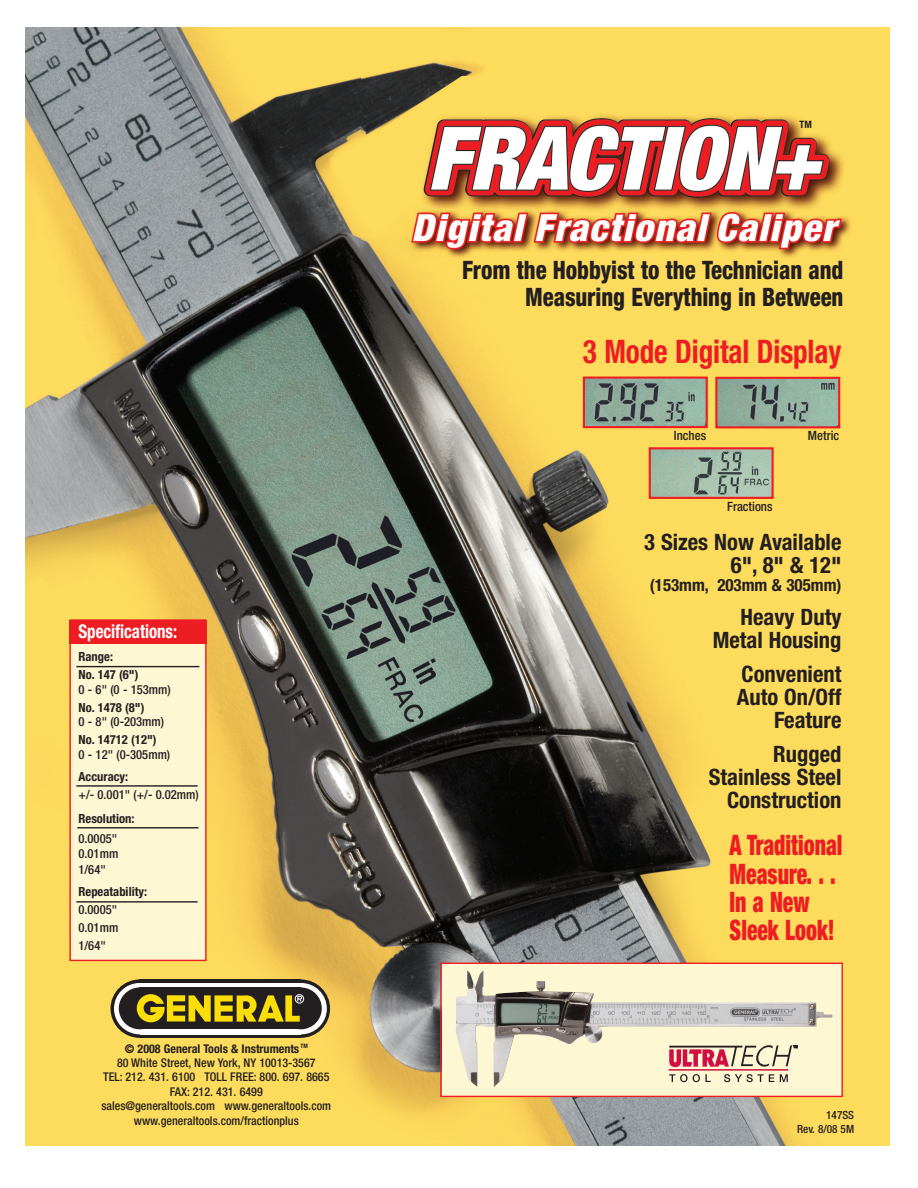
<style>
.page{position:relative;width:918px;height:1188px;background:#fff}
.page>*{position:absolute;margin:0;border:0;box-sizing:border-box;transform-origin:0 0}
.t1{font:700 condensed 32.4px "Helvetica Neue";letter-spacing:-.005em;color:#ee1d23;scale:.9 1}
.t2{font:900 condensed 28.2px/28.2px "Helvetica Neue";color:#ee1d23;scale:.77 1}
.t3{font:800 condensed 25.35px/26.8px "Helvetica Neue";letter-spacing:-.005em;color:#231f20;text-align:right;scale:.9 1}
.t4{font:700 condensed 22.65px/22.8px "Helvetica Neue";color:#231f20;text-align:right}
.t5{font:700 condensed 18.9px "Helvetica Neue";letter-spacing:-.005em;color:#fff;scale:.9 1}
.t6{font:700 condensed 16.95px "Helvetica Neue";color:#231f20}
.t7{font:500 condensed 12.75px "Helvetica Neue";color:#231f20}
.t8{font:500 condensed 12.6px/15.6px "Helvetica Neue";color:#231f20;text-align:justify}
.t9{font:700 condensed 12.6px/18.5px "Helvetica Neue";color:#231f20}
.t10{font:500 condensed 12px/14.4px "Helvetica Neue";color:#231f20;text-align:center}
.t11{font:500 condensed 11.25px/13.5px "Helvetica Neue";color:#231f20;text-align:right}
.t12{font:700 condensed 10.2px "Helvetica Neue";color:#231f20}
.s1{font-weight:700}
</style>
<div class="page">
<img style="left:26px;top:27px;width:864px;height:1118px">
<img style="left:718px;top:380px;width:119px;height:45px">
<div style="left:715px;top:377px;width:125px;height:51px;border:2px solid #ee1d23"></div>
<img style="left:652px;top:450px;width:119px;height:46px">
<div style="left:649px;top:447px;width:125px;height:52px;border:2px solid #ee1d23"></div>
<img style="left:586px;top:380px;width:119px;height:45px">
<div style="left:583px;top:377px;width:125px;height:51px;border:2px solid #ee1d23"></div>
<div style="left:71px;top:621px;width:134px;height:339px;background:#fef7d4"></div>
<div style="left:69px;top:619px;width:138px;height:342px;border:1px solid #ee1d23"></div>
<hr style="left:76px;top:666px;width:123px;height:1px;background:#231f20">
<div style="left:70px;top:620px;width:137px;height:24px;background:#ee1d23"></div>
<div style="left:442px;top:964px;width:399px;height:132px;background:#fef7d4"></div>
<img style="left:456px;top:970px;width:376px;height:117px">
<div style="left:440px;top:963px;width:403px;height:134px;border:1px solid #ee1d23"></div>
<svg style="left:111px;top:979px;width:58px;height:59px"></svg>
<svg style="left:272px;top:979px;width:58px;height:59px"></svg>
<div style="left:140px;top:979px;width:161px;height:59px;background:linear-gradient(to right,#231f20,#231f20)"></div>
<div style="left:275px;top:983px;width:52px;height:51px;background:#fff;border-radius:50%"></div>
<svg style="left:114px;top:983px;width:51px;height:51px"></svg>
<div style="left:140px;top:983px;width:161px;height:51px;background:#fff"></div>
<div style="left:119px;top:987px;width:42px;height:42px;background:#231f20;border-radius:50%"></div>
<div style="left:140px;top:987px;width:161px;height:42px;background:#231f20"></div>
<div style="left:280px;top:987px;width:42px;height:42px;background:#231f20;border-radius:50%"></div>
<div style="left:137px;top:994px;width:28px;height:28px;background:#fbdd08;border-radius:50%"></div>
<div style="left:144px;top:1001px;width:14px;height:14px;background:#231f20;border-radius:50%"></div>
<svg style="left:150px;top:995px;width:152px;height:27px"></svg>
<div style="left:295px;top:994px;width:9px;height:9px;border:1px solid #fff;border-radius:50%"></div>
<hr style="left:150px;top:1004px;width:16px;height:3px;background:#231f20">
<hr style="left:76px;top:785px;width:122px;height:2px;background:#231f20">
<hr style="left:77px;top:827px;width:121px;height:1px;background:#231f20">
<svg style="left:669px;top:1045px;width:129px;height:22px"></svg>
<svg style="left:669px;top:1074px;width:42px;height:8px"></svg>
<svg style="left:724px;top:1074px;width:50px;height:8px"></svg>
<svg style="left:780px;top:1074px;width:8px;height:8px"></svg>
<hr style="left:669px;top:1069px;width:119px;height:2px;background:#d01e43">
<hr style="left:76px;top:901px;width:122px;height:2px;background:#231f20">
<h3 class="t5" style="left:79px;top:620px;width:111px">Specifications:</h3>
<p class="t9" style="left:79px;top:647px;width:61px">Range:<br>No. 147 (6")</p>
<p class="t8" style="left:79px;top:681px;width:94px">0 - 6" (0 - 153mm)</p>
<p class="t9" style="left:79px;top:698px;width:68px">No. 1478 (8")</p>
<p class="t8" style="left:79px;top:714px;width:87px">0 - 8" (0-203mm)</p>
<p class="t9" style="left:79px;top:731px;width:80px">No. 14712 (12")</p>
<p class="t8" style="left:79px;top:746px;width:93px">0 - 12" (0-305mm)</p>
<p class="t9" style="left:79px;top:767px;width:51px">Accuracy:</p>
<p class="t8" style="left:79px;top:787px;width:122px">+/- 0.001" (+/- 0.02mm)</p>
<p class="t9" style="left:79px;top:809px;width:57px">Resolution:</p>
<p class="t8" style="left:79px;top:830px;width:41px">0.0005" 0.01mm 1/64"</p>
<p class="t9" style="left:79px;top:882px;width:70px">Repeatability:</p>
<p class="t8" style="left:79px;top:901px;width:41px;line-height:17.9px">0.0005" 0.01mm 1/64"</p>
<p class="t10" style="left:101px;top:1041px;width:231px"><span class="s1">© 2008 General Tools &amp; Instruments</span> <sup>TM<br></sup>80 White Street, New York, NY 10013-3567<br>TEL: 212. 431. 6100 TOLL FREE: 800. 697. 8665<br>FAX: 212. 431. 6499<br>sales@generaltools.com www.generaltools.com www.generaltools.com/fractionplus</p>
<p class="t12" style="left:800px;top:118px;width:14px">TM</p>
<h3 class="t3" style="left:462px;top:257px;width:425px">From the Hobbyist to the Technician and<br>Measuring Everything in Between</h3>
<h1 class="t1" style="left:583px;top:332px;width:289px">3 Mode Digital Display</h1>
<p class="t7" style="left:674px;top:428px;width:34px">Inches</p>
<p class="t7" style="left:808px;top:428px;width:33px">Metric</p>
<p class="t7" style="left:727px;top:499px;width:47px">Fractions</p>
<h3 class="t4" style="left:644px;top:530px;width:199px;line-height:23.2px">3 Sizes Now Available<br>6", 8" &amp; 12"</h3>
<h3 class="t6" style="left:650px;top:575px;width:193px">(153mm, 203mm &amp; 305mm)</h3>
<h3 class="t4" style="left:713px;top:606px;width:130px">Heavy Duty<br>Metal Housing</h3>
<h3 class="t4" style="left:737px;top:663px;width:106px">Convenient<br>Auto On/Off<br>Feature</h3>
<h3 class="t4" style="left:709px;top:743px;width:134px">Rugged<br>Stainless Steel<br>Construction</h3>
<h2 class="t2" style="left:730px;top:831px;width:148px">A Traditional<br>Measure. . .<br>In a New<br>Sleek Look!</h2>
<p class="t11" style="left:797px;top:1108px;width:59px">147SS<br>Rev. 8/08 5M</p>
</div>
